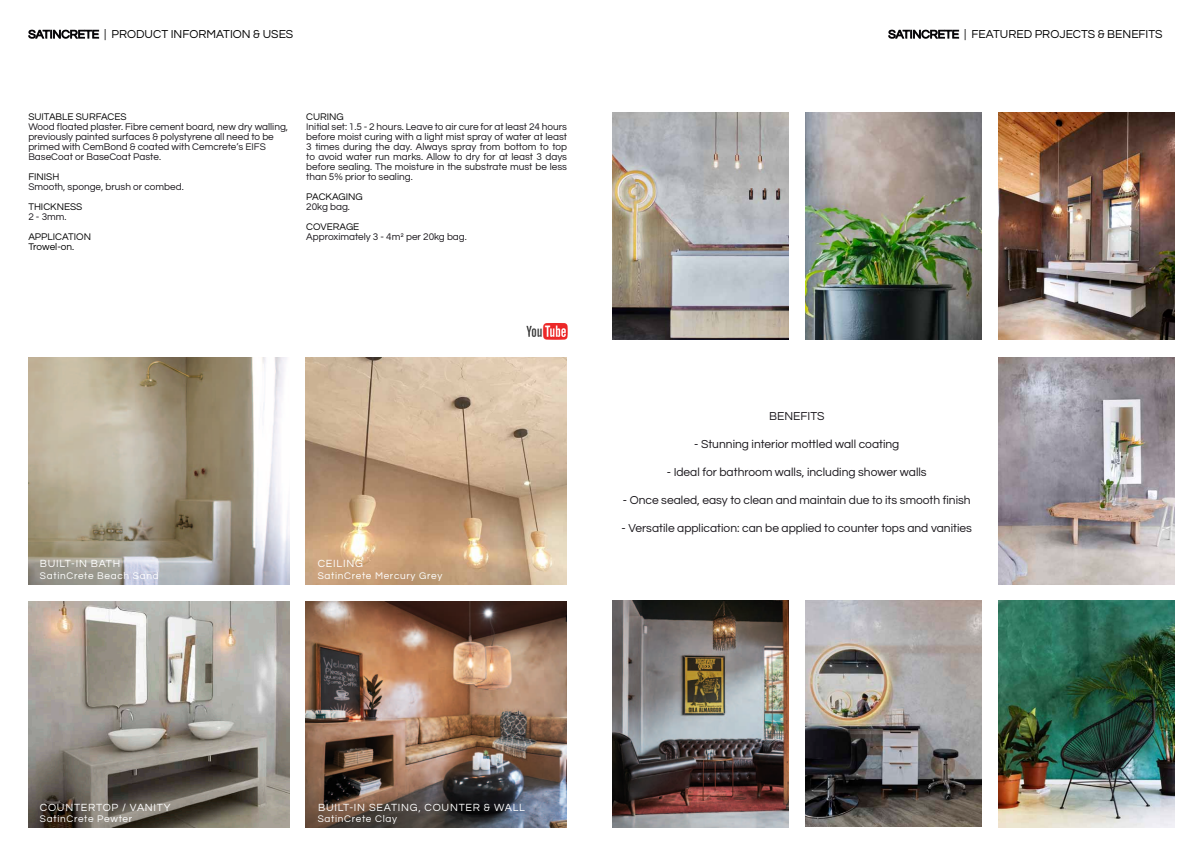
<style>
.page{position:relative;width:1191px;height:842px;background:#fff}
.page>*{position:absolute;margin:0;border:0;box-sizing:border-box;transform-origin:0 0}
.t1{font:12px "Questrial";color:#1a171c}
.t2{font:12px "Questrial";color:#000}
.t3{font:10.8px "Questrial";letter-spacing:.07em;color:#fff}
.t4{font:10px/10px "Questrial";color:#1a171c}
.t5{font:10px/10px "Questrial";color:#000}
.t6{font:10px "Questrial";letter-spacing:.07em;color:#fff}
</style>
<div class="page">
<img style="left:28px;top:358px;width:261px;height:226px">
<svg style="left:28px;top:29px;width:72px;height:10px"></svg>
<img style="left:998px;top:357px;width:176px;height:227px">
<img style="left:612px;top:601px;width:176px;height:226px">
<img style="left:805px;top:113px;width:176px;height:226px">
<img style="left:998px;top:113px;width:176px;height:226px">
<img style="left:805px;top:601px;width:176px;height:225px">
<img style="left:998px;top:601px;width:176px;height:226px">
<svg style="left:888px;top:29px;width:71px;height:10px"></svg>
<img style="left:612px;top:113px;width:176px;height:226px">
<img style="left:306px;top:601px;width:261px;height:227px">
<img style="left:28px;top:601px;width:261px;height:227px">
<img style="left:306px;top:358px;width:261px;height:226px">
<img style="left:526px;top:323px;width:42px;height:17px">
<p class="t2" style="left:28px;top:28px;width:266px">SATINCRETE | PRODUCT IN FORMATION &amp; USES</p>
<p class="t5" style="left:28px;top:112px;width:55px">Suitable surfa</p>
<p class="t5" style="left:108px;top:112px;width:19px">ces</p>
<p class="t4" style="left:28px;top:122px;width:261px">Wood floated plaster. Fibre cement board, new dry walling, previously painted surfaces &amp; polystyrene all need to be primed with CemBond &amp; coated with Cemcrete’s EI FS BaseCoat or BaseCoat Paste.</p>
<p class="t5" style="left:28px;top:172px;width:33px">FINISH</p>
<p class="t4" style="left:28px;top:182px;width:157px">Smooth, sponge, brush or combed.</p>
<p class="t5" style="left:28px;top:202px;width:55px">THICKNESS</p>
<p class="t4" style="left:28px;top:212px;width:40px">2 - 3mm.</p>
<p class="t5" style="left:28px;top:232px;width:63px">APPLICATION<br>Trowel-on.</p>
<p class="t5" style="left:306px;top:112px;width:27px">CURING</p>
<p class="t4" style="left:306px;top:122px;width:262px;text-align:justify">I nitial set: 1.5 - 2 hours. Leave to air cure for at least 24 hours before moist curing with a light mist spray of water at least 3 times during the day. Always spray from bottom to top to avoid water run marks. Allow to dry for at least 3 days before sealing. The moisture in the substrate must be less than 5% prior to sealing.</p>
<p class="t5" style="left:306px;top:192px;width:40px">PACKAGING</p>
<p class="t4" style="left:306px;top:202px;width:45px">20kg bag.</p>
<p class="t5" style="left:306px;top:222px;width:48px">COVERAGE</p>
<p class="t4" style="left:306px;top:232px;width:162px">Approximately 3 - 4m² per 20kg bag.</p>
<p class="t2" style="left:888px;top:28px;width:236px">SATINCRETE | FEATURED PROJECTS &amp; BENE</p>
<p class="t2" style="left:1138px;top:28px;width:25px">FITS</p>
<p class="t3" style="left:318px;top:558px;width:8px">CEILING</p>
<p class="t3" style="left:40px;top:558px;width:82px">BUILT-IN BATH</p>
<p class="t6" style="left:40px;top:571px;width:120px">SatinCrete Beach Sand</p>
<p class="t6" style="left:318px;top:571px;width:126px">SatinCrete Mercury Grey</p>
<p class="t1" style="left:769px;top:410px;width:49px">Benefits</p>
<p class="t1" style="left:694px;top:438px;width:207px">- Stunning interior mottled wall coating</p>
<p class="t1" style="left:667px;top:466px;width:261px">- Ideal for bathroom walls, including shower walls</p>
<p class="t1" style="left:623px;top:494px;width:349px">- Once sealed, easy to clean and maintain due to its smooth finish</p>
<p class="t1" style="left:621px;top:522px;width:352px">- Versatile application: can be applied to counter tops and vanities</p>
<p class="t3" style="left:40px;top:802px;width:132px">COUNTERTOP / VANITY</p>
<p class="t6" style="left:40px;top:814px;width:94px">SatinCrete Pewter</p>
<p class="t3" style="left:318px;top:802px;width:87px">BUILT-IN SEATING</p>
<p class="t3" style="left:418px;top:802px;width:101px">, COUNTER &amp; WALL</p>
<p class="t6" style="left:318px;top:814px;width:81px">SatinCrete Clay</p>
</div>
